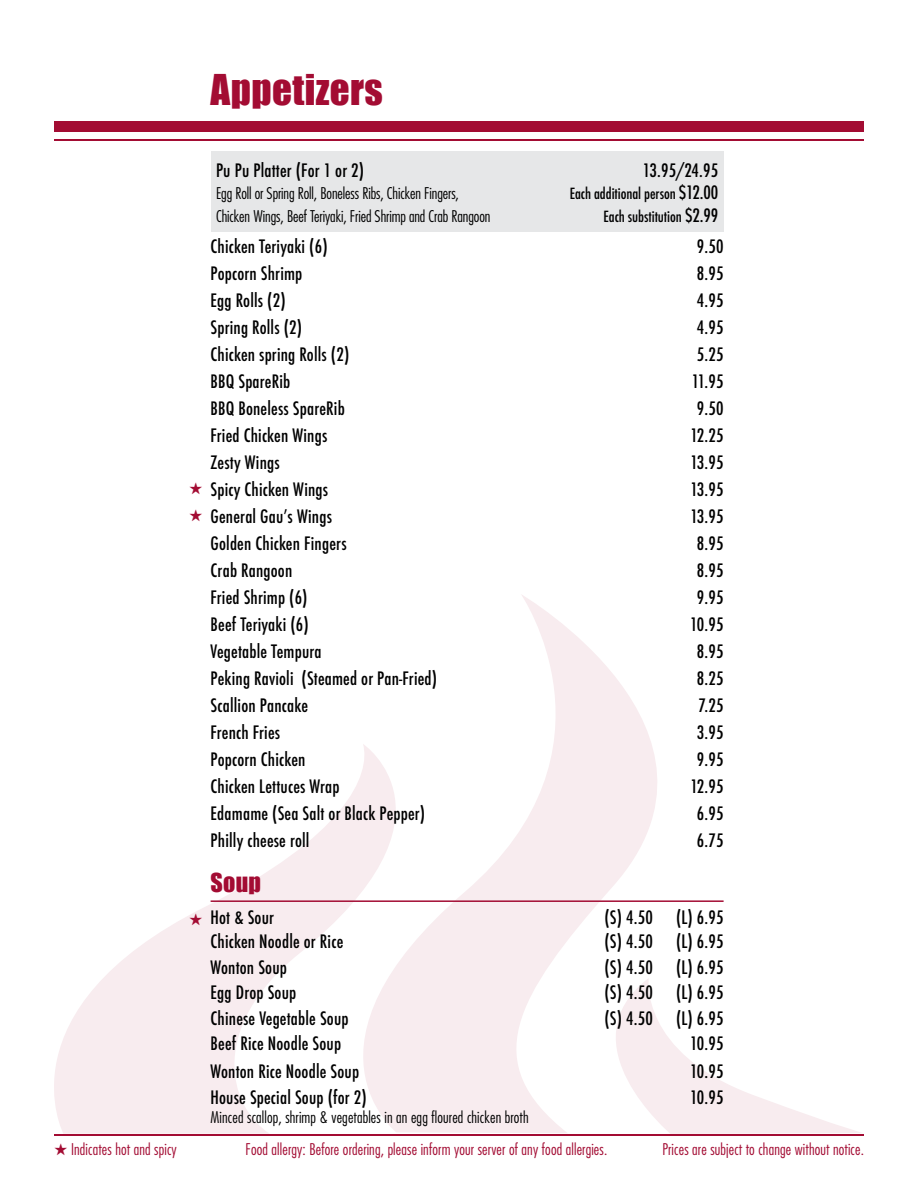
<style>
.page{position:relative;width:918px;height:1188px;background:#fff}
.page>*{position:absolute;margin:0;border:0;box-sizing:border-box;transform-origin:0 0}
.subhead_201{font:39px "Impact";letter-spacing:.01em;color:#a30c33}
.Subhead_201_small{font:24px "Impact";color:#a30c33}
.Food_name{font:500 condensed 18px "Futura";letter-spacing:.01em;color:#000}
.Food_Description{font:300 condensed 15.75px "Futura";letter-spacing:-.005em;color:#000}
.t1{font:300 condensed 15.75px "Futura";letter-spacing:.01em;color:#a30c33}
.Food_Description-2{font:500 condensed 15px "Futura";letter-spacing:-.005em;color:#000}
.s1{font-size:18px}
</style>
<div class="page">
<svg style="left:469px;top:595px;width:188px;height:538px;fill:#f8ecef"></svg>
<svg style="left:54px;top:744px;width:415px;height:390px"></svg>
<svg style="left:563px;top:978px;width:298px;height:156px"></svg>
<div style="left:54px;top:122px;width:810px;height:10px;background:#a30c33"></div>
<hr style="left:54px;top:139px;width:810px;height:1px;background:#a30c33">
<hr style="left:54px;top:1134px;width:810px;height:2px;background:#a30c33">
<div style="left:211px;top:152px;width:513px;height:80px;background:#e6e7e8"></div>
<hr style="left:211px;top:900px;width:513px;height:2px;background:#a30c33">
<svg style="left:190px;top:913px;width:12px;height:12px"></svg>
<p class="subhead_201" style="left:211px;top:60px;width:174px">Appetizers</p>
<p class="Food_name" style="left:216px;top:159px;width:150px">Pu Pu Platter (For 1 or 2)</p>
<p class="Food_name" style="left:643px;top:159px;width:77px">13.95/24.95</p>
<p class="Food_Description" style="left:216px;top:184px;width:244px">Egg Roll or Spring Roll, Boneless Ribs, Chicken Fingers,</p>
<p class="Food_Description-2" style="left:570px;top:184px;width:150px">Each additional person <span class="s1">$12.00</span></p>
<p class="Food_Description" style="left:216px;top:206px;width:276px">Chicken Wings, Beef Teriyaki, Fried Shrimp and Crab Rangoon</p>
<p class="Food_Description-2" style="left:604px;top:206px;width:116px">Each substitution <span class="s1">$2.99</span></p>
<p class="Food_name" style="left:211px;top:235px;width:119px">Chicken Teriyaki (6)</p>
<p class="Food_name" style="left:697px;top:235px;width:28px">9.50</p>
<p class="Food_name" style="left:211px;top:262px;width:93px">Popcorn Shrimp</p>
<p class="Food_name" style="left:697px;top:262px;width:28px">8.95</p>
<p class="Food_name" style="left:211px;top:289px;width:77px">Egg Rolls (2)</p>
<p class="Food_name" style="left:697px;top:289px;width:28px">4.95</p>
<p class="Food_name" style="left:211px;top:316px;width:93px">Spring Rolls (2)</p>
<p class="Food_name" style="left:697px;top:316px;width:28px">4.95</p>
<p class="Food_name" style="left:211px;top:343px;width:140px">Chicken spring Rolls (2)</p>
<p class="Food_name" style="left:697px;top:343px;width:28px">5.25</p>
<p class="Food_name" style="left:211px;top:370px;width:81px">BBQ SpareRib</p>
<p class="Food_name" style="left:692px;top:370px;width:33px">11.95</p>
<p class="Food_name" style="left:211px;top:397px;width:136px">BBQ Boneless SpareRib</p>
<p class="Food_name" style="left:697px;top:397px;width:28px">9.50</p>
<p class="Food_name" style="left:211px;top:424px;width:118px">Fried Chicken Wings</p>
<p class="Food_name" style="left:690px;top:424px;width:35px">12.25</p>
<p class="Food_name" style="left:211px;top:451px;width:71px">Zesty Wings</p>
<p class="Food_name" style="left:690px;top:451px;width:35px">13.95</p>
<p class="Food_name" style="left:211px;top:478px;width:119px">Spicy Chicken Wings</p>
<p class="Food_name" style="left:690px;top:478px;width:35px">13.95</p>
<p class="Food_name" style="left:211px;top:505px;width:123px">General Gau’s Wings</p>
<p class="Food_name" style="left:690px;top:505px;width:35px">13.95</p>
<p class="Food_name" style="left:211px;top:532px;width:138px">Golden Chicken Fingers</p>
<p class="Food_name" style="left:697px;top:532px;width:28px">8.95</p>
<p class="Food_name" style="left:211px;top:559px;width:83px">Crab Rangoon</p>
<p class="Food_name" style="left:697px;top:559px;width:28px">8.95</p>
<p class="Food_name" style="left:211px;top:586px;width:98px">Fried Shrimp (6)</p>
<p class="Food_name" style="left:697px;top:586px;width:28px">9.95</p>
<p class="Food_name" style="left:211px;top:613px;width:100px">Beef Teriyaki (6)</p>
<p class="Food_name" style="left:690px;top:613px;width:35px">10.95</p>
<p class="Food_name" style="left:211px;top:640px;width:113px">Vegetable Tempura</p>
<p class="Food_name" style="left:697px;top:640px;width:28px">8.95</p>
<p class="Food_name" style="left:211px;top:667px;width:228px">Peking Ravioli (Steamed or Pan-Fried)</p>
<p class="Food_name" style="left:697px;top:667px;width:28px">8.25</p>
<p class="Food_name" style="left:211px;top:694px;width:99px">Scallion Pancake</p>
<p class="Food_name" style="left:699px;top:694px;width:27px">7.25</p>
<p class="Food_name" style="left:211px;top:721px;width:71px">French Fries</p>
<p class="Food_name" style="left:697px;top:721px;width:28px">3.95</p>
<p class="Food_name" style="left:211px;top:748px;width:96px">Popcorn Chicken</p>
<p class="Food_name" style="left:697px;top:748px;width:28px">9.95</p>
<p class="Food_name" style="left:211px;top:775px;width:131px">Chicken Lettuces Wrap</p>
<p class="Food_name" style="left:690px;top:775px;width:35px">12.95</p>
<p class="Food_name" style="left:211px;top:802px;width:216px">Edamame (Sea Salt or Black Pepper)</p>
<p class="Food_name" style="left:697px;top:802px;width:28px">6.95</p>
<p class="Food_name" style="left:211px;top:829px;width:100px">Philly cheese roll</p>
<p class="Food_name" style="left:697px;top:829px;width:28px">6.75</p>
<p class="Subhead_201_small" style="left:211px;top:864px;width:52px">Soup</p>
<p class="Food_name" style="left:211px;top:906px;width:65px">Hot &amp; Sour</p>
<p class="Food_name" style="left:604px;top:906px;width:50px">(S) 4.50</p>
<p class="Food_name" style="left:676px;top:906px;width:49px">(L) 6.95</p>
<p class="Food_name" style="left:211px;top:930px;width:134px">Chicken Noodle or Rice</p>
<p class="Food_name" style="left:604px;top:930px;width:50px">(S) 4.50</p>
<p class="Food_name" style="left:676px;top:930px;width:49px">(L) 6.95</p>
<p class="Food_name" style="left:211px;top:956px;width:78px">Wonton Soup</p>
<p class="Food_name" style="left:604px;top:956px;width:50px">(S) 4.50</p>
<p class="Food_name" style="left:676px;top:956px;width:49px">(L) 6.95</p>
<p class="Food_name" style="left:211px;top:981px;width:87px">Egg Drop Soup</p>
<p class="Food_name" style="left:604px;top:981px;width:50px">(S) 4.50</p>
<p class="Food_name" style="left:676px;top:981px;width:49px">(L) 6.95</p>
<p class="Food_name" style="left:211px;top:1007px;width:140px">Chinese Vegetable Soup</p>
<p class="Food_name" style="left:604px;top:1007px;width:50px">(S) 4.50</p>
<p class="Food_name" style="left:676px;top:1007px;width:49px">(L) 6.95</p>
<p class="Food_name" style="left:211px;top:1032px;width:132px">Beef Rice Noodle Soup</p>
<p class="Food_name" style="left:690px;top:1032px;width:35px">10.95</p>
<p class="Food_name" style="left:211px;top:1060px;width:150px">Wonton Rice Noodle Soup</p>
<p class="Food_name" style="left:690px;top:1060px;width:35px">10.95</p>
<p class="Food_name" style="left:211px;top:1086px;width:158px">House Special Soup (for 2)</p>
<p class="Food_Description" style="left:211px;top:1108px;width:320px">Minced scallop, shrimp &amp; vegetables in an egg floured chicken broth</p>
<p class="Food_name" style="left:690px;top:1086px;width:35px">10.95</p>
<p class="t1" style="left:54px;top:1140px;width:124px">★ Indicates hot and spicy</p>
<p class="t1" style="left:246px;top:1140px;width:363px">Food allergy: Before ordering, please inform your server of any food allergies.</p>
<p class="t1" style="left:662px;top:1140px;width:203px">Prices are subject to change without notice.</p>
</div>
